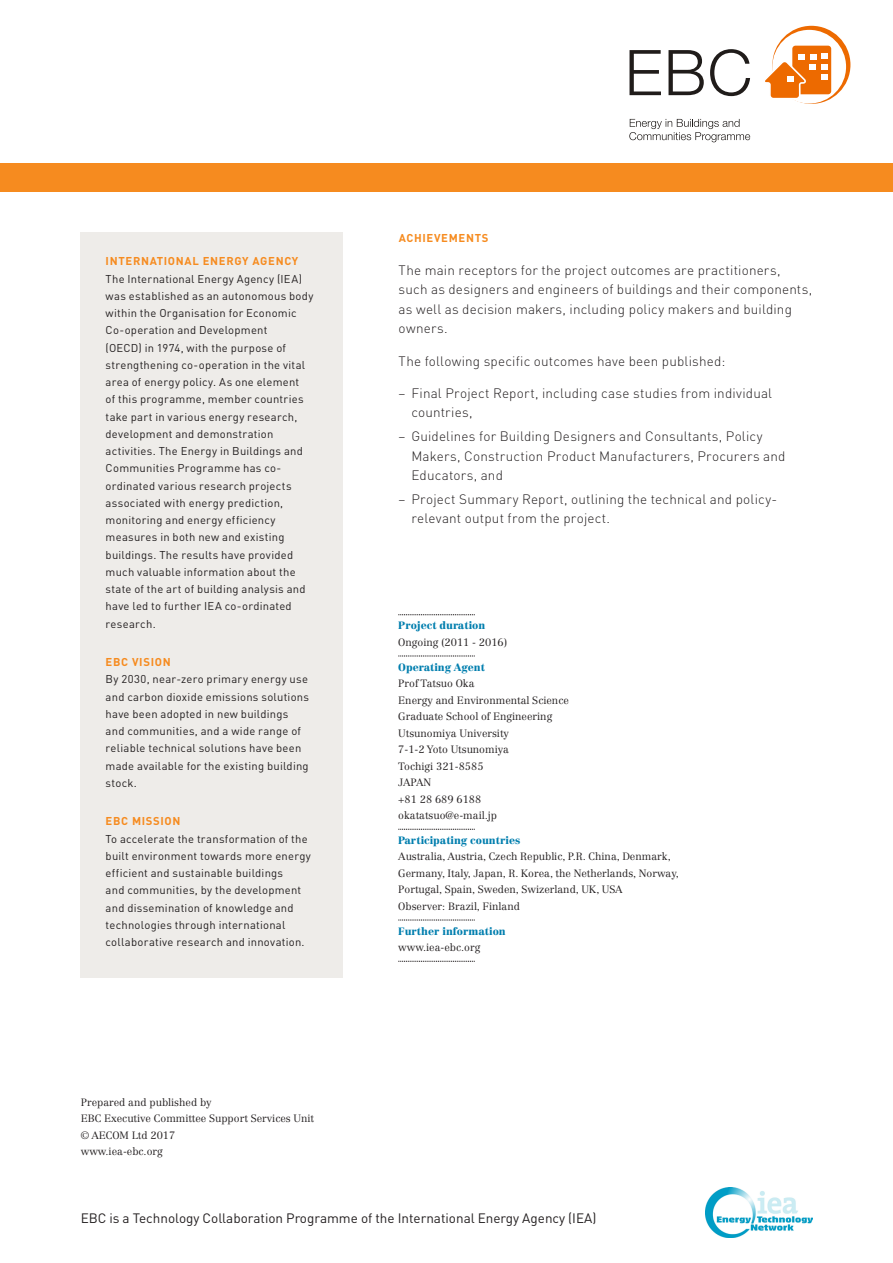
<style>
.page{position:relative;width:893px;height:1263px;background:#fff}
.page>*{position:absolute;margin:0;border:0;box-sizing:border-box;transform-origin:0 0}
.EBC_Body{font:300 13.5px/19.5px "DIN Pro";letter-spacing:.015em;color:#231f20}
.t1{font:13.5px "DIN Pro";color:#231f20}
.t2{font:11.25px/17.2px "DIN Pro";letter-spacing:.025em;color:#231f20}
.EBC_Body-2{font:700 11.25px "DIN Pro";letter-spacing:.06em;color:#f68b1f}
.EBC_Info_Body{font:300 10.5px/16.5px "Centennial LT Std";color:#231f20}
.EBC_Info_Header{font:900 10.5px "Centennial LT Std";color:#007eae}
</style>
<div class="page">
<svg style="left:629px;top:50px;width:32px;height:45px"></svg>
<svg style="left:668px;top:50px;width:36px;height:45px"></svg>
<svg style="left:710px;top:49px;width:40px;height:47px"></svg>
<svg style="left:772px;top:26px;width:78px;height:78px"></svg>
<div style="left:772px;top:30px;width:74px;height:74px;background:#fff;border-radius:50%"></div>
<div style="left:792px;top:46px;width:39px;height:48px;background:#ed6a00;border-radius:3px"></div>
<svg style="left:765px;top:54px;width:63px;height:45px"></svg>
<svg style="left:629px;top:119px;width:121px;height:23px"></svg>
<img style="left:705px;top:1188px;width:107px;height:50px">
<div style="left:81px;top:233px;width:262px;height:745px;background:#eeece9"></div>
<div style="left:0;top:164px;width:893px;height:28px;background:#f68b1f"></div>
<div style="left:0;top:163px;width:893px;height:28px;background:#f68b1f"></div>
<svg style="left:398px;top:614px;width:77px;height:1px"></svg>
<svg style="left:398px;top:656px;width:77px;height:1px"></svg>
<svg style="left:398px;top:829px;width:77px;height:1px"></svg>
<svg style="left:398px;top:920px;width:77px;height:1px"></svg>
<svg style="left:398px;top:961px;width:77px;height:1px"></svg>
<p class="EBC_Body-2" style="left:106px;top:252px;width:194px">INTERNATIONAL ENERGY AGENCY</p>
<p class="t2" style="left:106px;top:269px;width:209px">The International Energy Agency (IEA) was established as an autonomous body within the Organisation for Economic Co-operation and Development<br>(OECD) in 1974, with the purpose of strengthening co-operation in the vital area of energy policy. As one element<br>of this programme, member countries take part in various energy research, development and demonstration activities. The Energy in Buildings and Communities Programme has co&shy;ordinated various research projects associated with energy prediction, monitoring and energy efficiency measures in both new and existing buildings. The results have provided much valuable information about the state of the art of building analysis and have led to further IEA co-ordinated research.</p>
<p class="EBC_Body-2" style="left:106px;top:653px;width:67px">EBC VISION</p>
<p class="t2" style="left:106px;top:670px;width:205px">By 2030, near-zero primary energy use and carbon dioxide emissions solutions have been adopted in new buildings and communities, and a wide range of reliable technical solutions have been made available for the existing building stock.</p>
<p class="EBC_Body-2" style="left:106px;top:812px;width:76px">EBC MISSION</p>
<p class="t2" style="left:106px;top:829px;width:207px">To accelerate the transformation of the built environment towards more energy efficient and sustainable buildings<br>and communities, by the development and dissemination of knowledge and technologies through international collaborative research and innovation.</p>
<p class="EBC_Info_Body" style="left:81px;top:1094px;width:235px">Prepared and published by<br>EBC Executive Committee Support Services Unit © AECOM Ltd 2017<br>www.iea-ebc.org</p>
<p class="EBC_Body-2" style="left:399px;top:229px;width:91px">ACHIEVEMENTS</p>
<p class="EBC_Body" style="left:399px;top:259px;width:415px">The main receptors for the project outcomes are practitioners, such as designers and engineers of buildings and their components, as well as decision makers, including policy makers and building owners.</p>
<p class="EBC_Body" style="left:399px;top:350px;width:328px">The following specific outcomes have been published:</p>
<p class="EBC_Body" style="left:411px;top:382px;width:362px;text-indent:-13px">– Final Project Report, including case studies from individual countries,</p>
<p class="EBC_Body" style="left:411px;top:425px;width:376px;text-indent:-13px">– Guidelines for Building Designers and Consultants, Policy<br>Makers, Construction Product Manufacturers, Procurers and<br>Educators, and</p>
<p class="EBC_Body" style="left:411px;top:488px;width:367px;text-indent:-13px">– Project Summary Report, outlining the technical and policy&shy;relevant output from the project.</p>
<p class="EBC_Info_Header" style="left:398px;top:619px;width:88px">Project duration</p>
<p class="EBC_Info_Body" style="left:398px;top:634px;width:110px">Ongoing (2011 - 2016)</p>
<p class="EBC_Info_Header" style="left:398px;top:660px;width:88px">Operating Agent</p>
<p class="EBC_Info_Body" style="left:398px;top:675px;width:78px">Prof Tatsuo Oka</p>
<p class="EBC_Info_Body" style="left:398px;top:692px;width:172px">Energy and Environmental Science</p>
<p class="EBC_Info_Body" style="left:398px;top:708px;width:156px">Graduate School of Engineering</p>
<p class="EBC_Info_Body" style="left:398px;top:725px;width:112px">Utsunomiya University</p>
<p class="EBC_Info_Body" style="left:398px;top:741px;width:112px">7-1-2 Yoto Utsunomiya</p>
<p class="EBC_Info_Body" style="left:398px;top:758px;width:87px">Tochigi 321-8585</p>
<p class="EBC_Info_Body" style="left:398px;top:774px;width:34px">JAPAN</p>
<p class="EBC_Info_Body" style="left:398px;top:791px;width:85px">+81 28 689 6188</p>
<p class="EBC_Info_Body" style="left:398px;top:807px;width:100px">okatatsuo@e-mail.jp</p>
<p class="EBC_Info_Header" style="left:398px;top:834px;width:123px">Participating countries</p>
<p class="EBC_Info_Body" style="left:398px;top:848px;width:282px">Australia, Austria, Czech Republic, P.R. China, Denmark,<br>Germany, Italy, Japan, R. Korea, the Netherlands, Norway,<br>Portugal, Spain, Sweden, Swizerland, UK, USA</p>
<p class="EBC_Info_Body" style="left:398px;top:898px;width:123px">Observer: Brazil, Finland</p>
<p class="EBC_Info_Header" style="left:398px;top:924px;width:109px">Further information</p>
<p class="EBC_Info_Body" style="left:398px;top:939px;width:84px">www.iea-ebc.org</p>
<p class="t1" style="left:81px;top:1207px;width:517px">EBC is a Technology Collaboration Programme of the International Energy Agency (IEA)</p>
</div>
